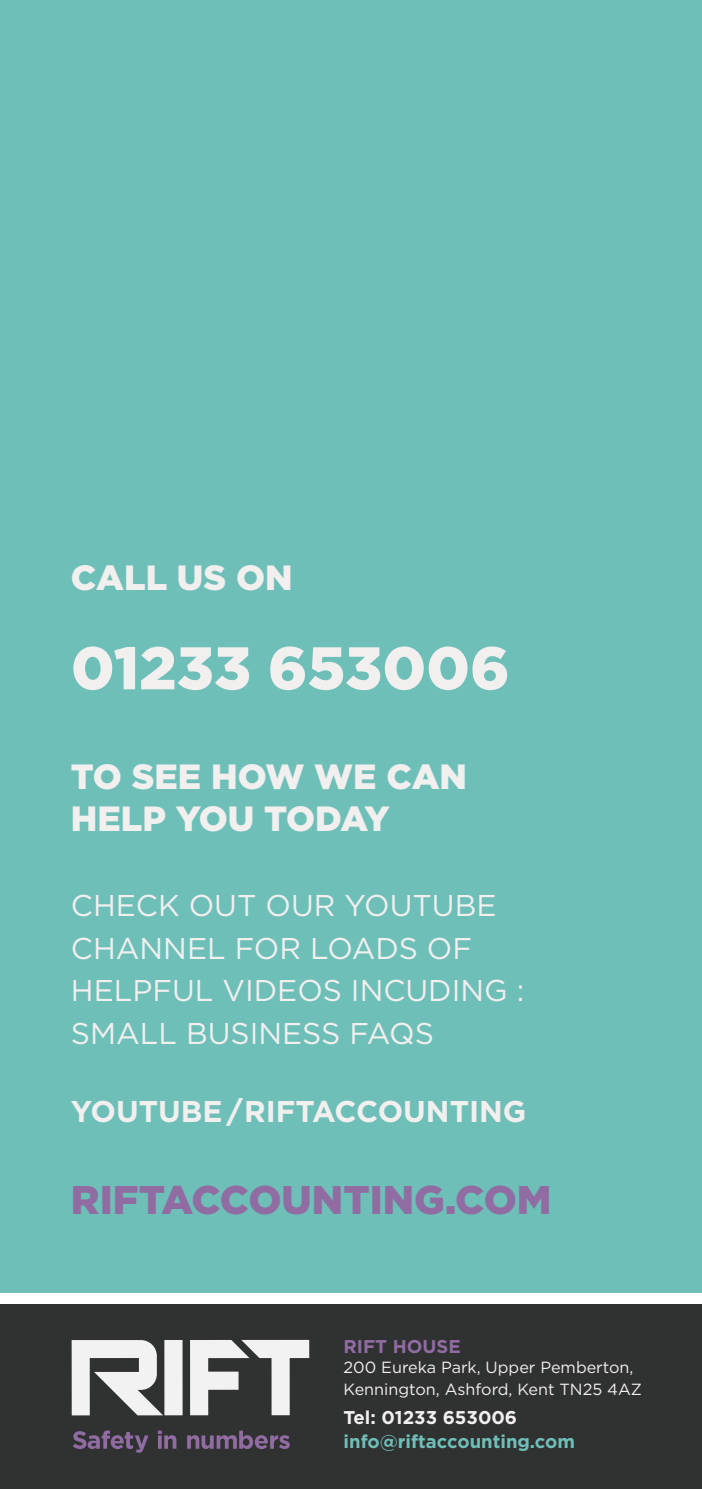
<style>
.page{position:relative;width:702px;height:1489px;background:#fff}
.page>*{position:absolute;margin:0;border:0;box-sizing:border-box;transform-origin:0 0}
.t1{font:900 60px "Gotham";color:#f2efef}
.t2{font:900 40px "Gotham";color:#906ca2}
.t3{font:900 35px/42.5px "Gotham";color:#f2efef}
.t4{font:30px/42.5px "Gotham";color:#f2efef}
.t5{font:700 30px "Gotham";color:#f2efef}
.t6{font:700 18.5px "Gotham";color:#6fbfb9}
.t7{font:700 18.5px "Gotham";color:#f2efef}
.t8{font:700 18.5px "Gotham";color:#906ca2}
.t9{font:16.25px/22.2px "Gotham";color:#f2efef}
</style>
<div class="page">
<div style="left:0;top:0;width:702px;height:1292px;background:#6fbfb9"></div>
<div style="left:0;top:1304px;width:702px;height:184px;background:#303131"></div>
<svg style="left:72px;top:1340px;width:110px;height:75px"></svg>
<svg style="left:190px;top:1339px;width:119px;height:76px"></svg>
<svg style="left:73px;top:1430px;width:75px;height:22px"></svg>
<svg style="left:158px;top:1430px;width:18px;height:18px"></svg>
<svg style="left:187px;top:1430px;width:103px;height:18px"></svg>
<p class="t3" style="left:71px;top:555px;width:223px">CALL US ON</p>
<h1 class="t1" style="left:71px;top:633px;width:440px">01233 653006</h1>
<p class="t3" style="left:71px;top:754px;width:397px">TO SEE HOW WE CAN<br>HELP YOU TODAY</p>
<p class="t4" style="left:71px;top:883px;width:455px">CHECK OUT OUR YOUTUBE<br>CHANNEL FOR LOADS OF<br>HELPFUL VIDEOS INCUDING :<br>SMALL BUSINESS FAQS</p>
<p class="t5" style="left:71px;top:1093px;width:457px">YOUTUBE/RIFTACCOUNTING</p>
<h2 class="t2" style="left:71px;top:1176px;width:482px">RIFTACCOUNTING.COM</h2>
<p class="t8" style="left:343px;top:1335px;width:119px">RIFT HOUSE</p>
<p class="t9" style="left:343px;top:1355px;width:300px">200 Eureka Park, Upper Pemberton,<br>Kennington, Ashford, Kent TN25 4AZ</p>
<p class="t7" style="left:343px;top:1406px;width:175px">Tel: 01233 653006</p>
<p class="t6" style="left:343px;top:1430px;width:233px">info@riftaccounting.com</p>
</div>
